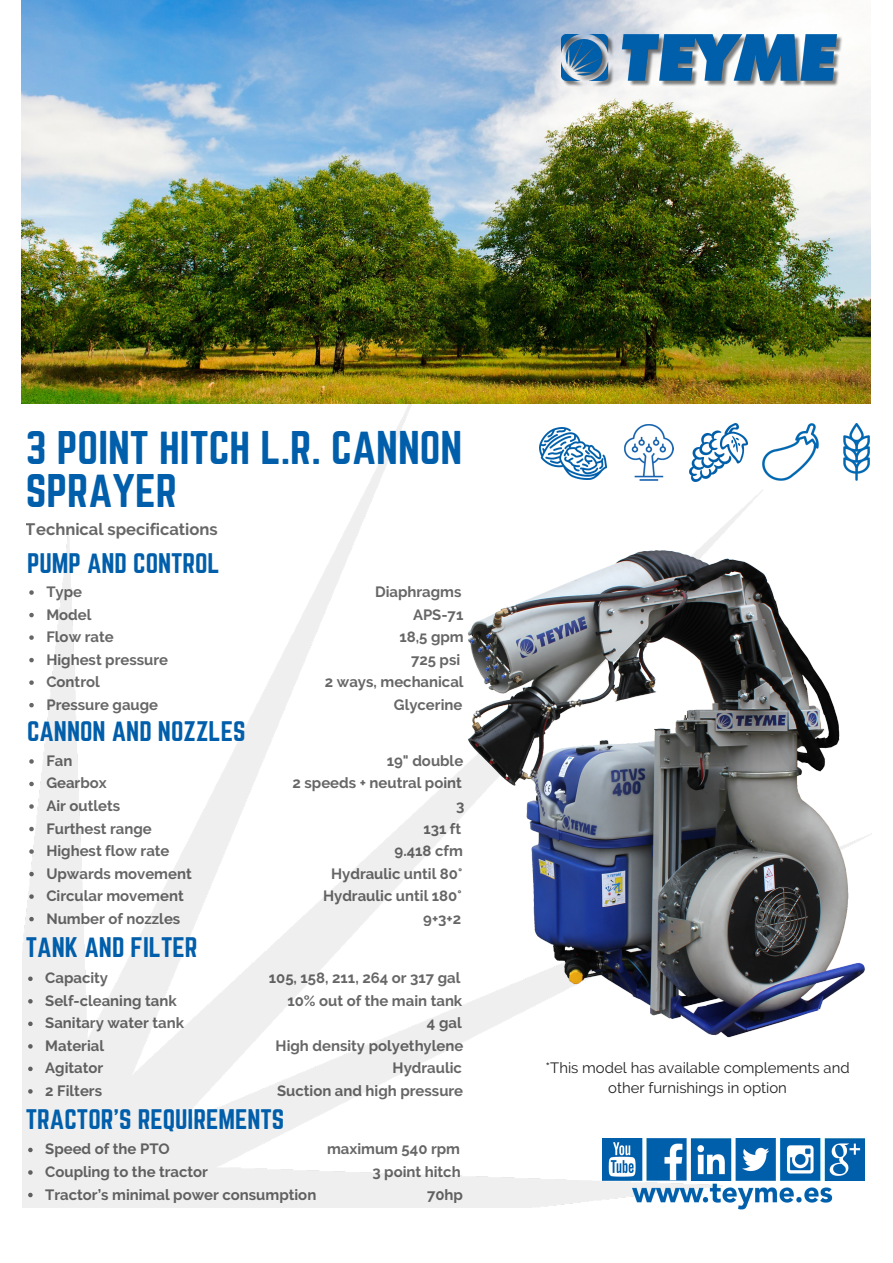
<style>
.page{position:relative;width:893px;height:1263px;background:#fff}
.page>*{position:absolute;margin:0;border:0;box-sizing:border-box;transform-origin:0 0}
.t1{font:41.4px/42.8px "Norwester";color:#005eaa}
.t2{font:24.9px "Norwester";color:#005eaa}
.t3{font:700 16.5px "Raleway";color:#000}
.t4{font:700 14.85px "Raleway";color:#000}
.t5{font:14.85px/20.2px "Raleway";color:#222;text-align:center}
</style>
<div class="page">
<img style="left:23px;top:384px;width:848px;height:823px">
<img style="left:21px;top:0;width:849px;height:403px">
<svg style="left:29px;top:590px;width:5px;height:5px"></svg>
<svg style="left:29px;top:613px;width:5px;height:4px"></svg>
<svg style="left:29px;top:635px;width:5px;height:5px"></svg>
<svg style="left:29px;top:658px;width:5px;height:4px"></svg>
<svg style="left:29px;top:680px;width:5px;height:5px"></svg>
<svg style="left:29px;top:703px;width:5px;height:4px"></svg>
<svg style="left:29px;top:759px;width:5px;height:5px"></svg>
<svg style="left:29px;top:782px;width:5px;height:4px"></svg>
<svg style="left:29px;top:804px;width:5px;height:5px"></svg>
<svg style="left:29px;top:827px;width:5px;height:4px"></svg>
<svg style="left:29px;top:849px;width:5px;height:5px"></svg>
<svg style="left:29px;top:872px;width:5px;height:4px"></svg>
<svg style="left:29px;top:894px;width:5px;height:5px"></svg>
<svg style="left:29px;top:917px;width:5px;height:4px"></svg>
<svg style="left:28px;top:976px;width:5px;height:5px"></svg>
<svg style="left:28px;top:999px;width:5px;height:4px"></svg>
<svg style="left:28px;top:1021px;width:5px;height:5px"></svg>
<svg style="left:28px;top:1044px;width:5px;height:4px"></svg>
<svg style="left:28px;top:1067px;width:5px;height:4px"></svg>
<svg style="left:28px;top:1089px;width:5px;height:5px"></svg>
<svg style="left:28px;top:1148px;width:5px;height:4px"></svg>
<svg style="left:28px;top:1170px;width:5px;height:5px"></svg>
<svg style="left:28px;top:1193px;width:5px;height:4px"></svg>
<img style="left:602px;top:1138px;width:263px;height:42px">
<img style="left:689px;top:423px;width:59px;height:59px">
<img style="left:625px;top:424px;width:48px;height:57px">
<img style="left:762px;top:423px;width:57px;height:58px">
<img style="left:843px;top:423px;width:26px;height:58px">
<img style="left:539px;top:428px;width:68px;height:52px">
<img style="left:633px;top:1178px;width:199px;height:32px">
<img style="left:562px;top:35px;width:281px;height:53px">
<img style="left:459px;top:545px;width:412px;height:499px">
<h1 class="t1" style="left:26px;top:428px;width:438px">3 POINT HITCH L.R. CANNON<br>SPRAYER</h1>
<p class="t3" style="left:26px;top:519px;width:193px">Technical specifications</p>
<h2 class="t2" style="left:27px;top:551px;width:194px">PUMP AND CONTROL</h2>
<p class="t4" style="left:46px;top:583px;width:37px">Type</p>
<p class="t4" style="left:375px;top:583px;width:88px">Diaphragms</p>
<p class="t4" style="left:46px;top:606px;width:47px">Model</p>
<p class="t4" style="left:413px;top:606px;width:52px">APS-71</p>
<p class="t4" style="left:46px;top:628px;width:69px">Flow rate</p>
<p class="t4" style="left:399px;top:628px;width:66px">18,5 gpm</p>
<p class="t4" style="left:46px;top:651px;width:123px">Highest pressure</p>
<p class="t4" style="left:411px;top:651px;width:51px">725 psi</p>
<p class="t4" style="left:46px;top:673px;width:55px">Control</p>
<p class="t4" style="left:325px;top:673px;width:140px">2 ways, mechanical</p>
<p class="t4" style="left:46px;top:696px;width:113px">Pressure gauge</p>
<p class="t4" style="left:394px;top:696px;width:70px">Glycerine</p>
<h2 class="t2" style="left:27px;top:719px;width:220px">CANNON AND NOZZLES</h2>
<p class="t4" style="left:46px;top:752px;width:28px">Fan</p>
<p class="t4" style="left:387px;top:752px;width:78px">19" double</p>
<p class="t4" style="left:46px;top:774px;width:62px">Gearbox</p>
<p class="t4" style="left:293px;top:774px;width:171px">2 speeds + neutral point</p>
<p class="t4" style="left:46px;top:797px;width:75px">Air outlets</p>
<p class="t4" style="left:456px;top:797px;width:10px">3</p>
<p class="t4" style="left:46px;top:819px;width:107px">Furthest range</p>
<p class="t4" style="left:423px;top:819px;width:39px">131 ft</p>
<p class="t4" style="left:46px;top:842px;width:125px">Highest flow rate</p>
<p class="t4" style="left:395px;top:842px;width:70px">9.418 cfm</p>
<p class="t4" style="left:46px;top:865px;width:147px">Upwards movement</p>
<p class="t4" style="left:331px;top:865px;width:133px">Hydraulic until 80°</p>
<p class="t4" style="left:46px;top:887px;width:139px">Circular movement</p>
<p class="t4" style="left:323px;top:887px;width:140px">Hydraulic until 180°</p>
<p class="t4" style="left:46px;top:910px;width:135px">Number of nozzles</p>
<p class="t4" style="left:423px;top:910px;width:40px">9+3+2</p>
<h2 class="t2" style="left:26px;top:935px;width:173px">TANK AND FILTER</h2>
<p class="t4" style="left:45px;top:969px;width:64px">Capacity</p>
<p class="t4" style="left:269px;top:969px;width:193px">105, 158, 211, 264 or 317 gal</p>
<p class="t4" style="left:45px;top:992px;width:133px">Self-cleaning tank</p>
<p class="t4" style="left:287px;top:992px;width:176px">10% out of the main tank</p>
<p class="t4" style="left:45px;top:1014px;width:140px">Sanitary water tank</p>
<p class="t4" style="left:427px;top:1014px;width:36px">4 gal</p>
<p class="t4" style="left:45px;top:1037px;width:60px">Material</p>
<p class="t4" style="left:276px;top:1037px;width:189px">High density polyethylene</p>
<p class="t4" style="left:45px;top:1059px;width:59px">Agitator</p>
<p class="t4" style="left:393px;top:1059px;width:71px">Hydraulic</p>
<p class="t4" style="left:45px;top:1082px;width:58px">2 Filters</p>
<p class="t4" style="left:277px;top:1082px;width:188px">Suction and high pressure</p>
<h2 class="t2" style="left:26px;top:1107px;width:260px">TRACTOR’S REQUIREMENTS</h2>
<p class="t4" style="left:45px;top:1140px;width:126px">Speed of the PTO</p>
<p class="t4" style="left:327px;top:1140px;width:135px">maximum 540 rpm</p>
<p class="t4" style="left:45px;top:1163px;width:164px">Coupling to the tractor</p>
<p class="t4" style="left:372px;top:1163px;width:90px">3 point hitch</p>
<p class="t4" style="left:45px;top:1185px;width:273px">Tractor’s minimal power consumption</p>
<p class="t4" style="left:427px;top:1185px;width:37px">70hp</p>
<p class="t5" style="left:545px;top:1058px;width:306px">*This model has available complements and other furnishings in option</p>
</div>
